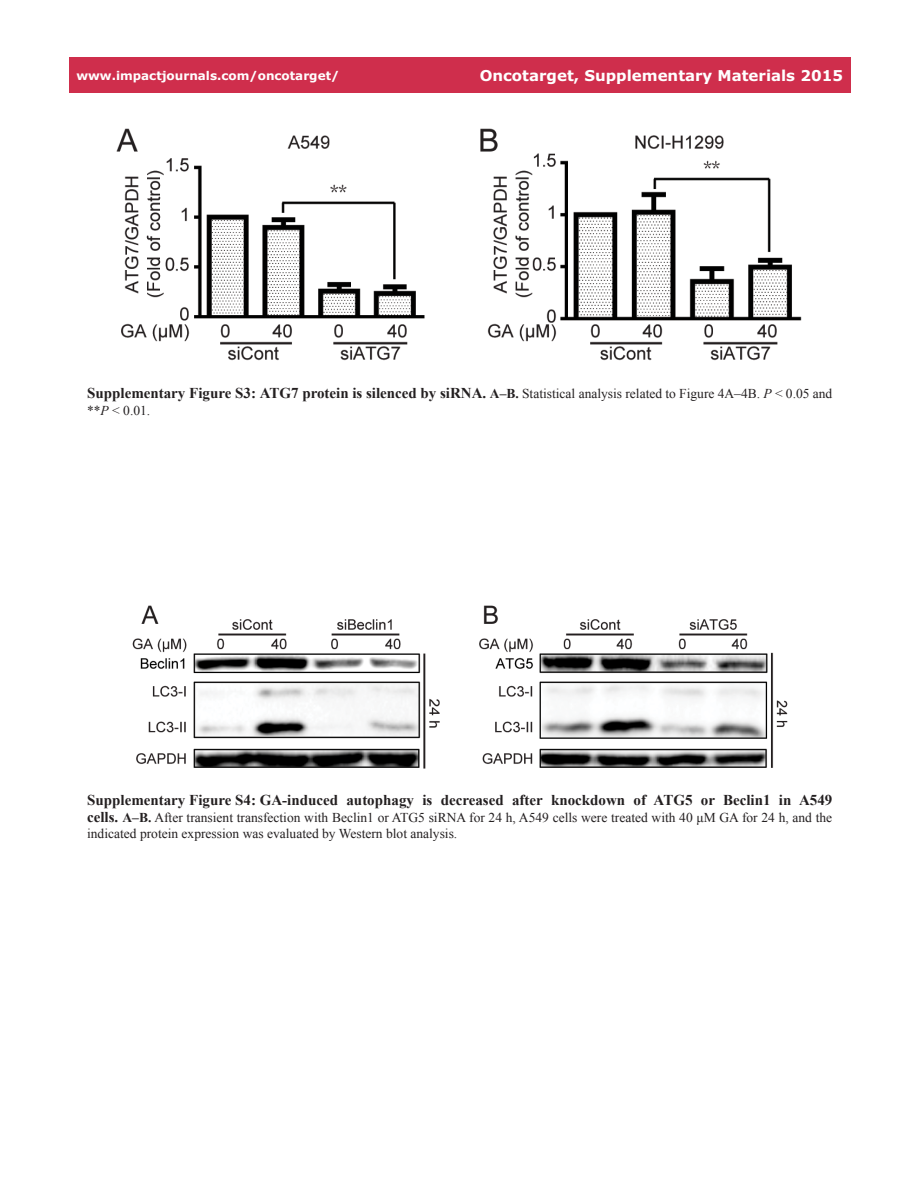
<style>
.page{position:relative;width:918px;height:1188px;background:#fff}
.page>*{position:absolute;margin:0;border:0;box-sizing:border-box;transform-origin:0 0}
.t1{font:700 15px "Times New Roman";color:#231f20}
.t2{font:700 15px "Verdana";color:#fff}
.t3{font:13.5px/16.2px "Times New Roman";color:#231f20}
.t4{font:700 12px "Verdana";color:#fff}
.s1{font-size:13.5px}
.s2{font-weight:400;font-size:13.5px}
.s3{font-weight:400;font-style:italic;font-size:13.5px}
.s4{font-style:italic}
.s5{font-weight:700;font-size:15px}
.s6{font-weight:700}
</style>
<div class="page">
<div style="left:69px;top:57px;width:781px;height:36px;background:#cf2e4c"></div>
<img style="left:116px;top:128px;width:686px;height:233px">
<img style="left:132px;top:605px;width:656px;height:164px">
<p class="t4" style="left:76px;top:68px;width:264px">www.impactjournals.com/oncotarget/</p>
<p class="t2" style="left:480px;top:66px;width:365px">Oncotarget, Supplementary Materials 2015</p>
<p class="t1" style="left:87px;top:383px;width:747px">Supplementary Figure S3: ATG7 protein is silenced by siRNA. <span class="s1">A–B.</span> <span class="s2">Statistical analysis related to Figure 4A–4B.</span> <span class="s3">P</span> <span class="s2">&lt; 0.05 and</span></p>
<p class="t3" style="left:87px;top:402px;width:65px">**<span class="s4">P</span> &lt; 0.01.</p>
<p class="t1" style="left:87px;top:790px;width:747px">Supplementary Figure S4: GA-induced autophagy is decreased after knockdown of ATG5 or Beclin1 in A549</p>
<p class="t3" style="left:87px;top:809px;width:747px"><span class="s5">cells.</span> <span class="s6">A–B.</span> After transient transfection with Beclin1 or ATG5 siRNA for 24 h, A549 cells were treated with 40 μM GA for 24 h, and the indicated protein expression was evaluated by Western blot analysis.</p>
</div>
